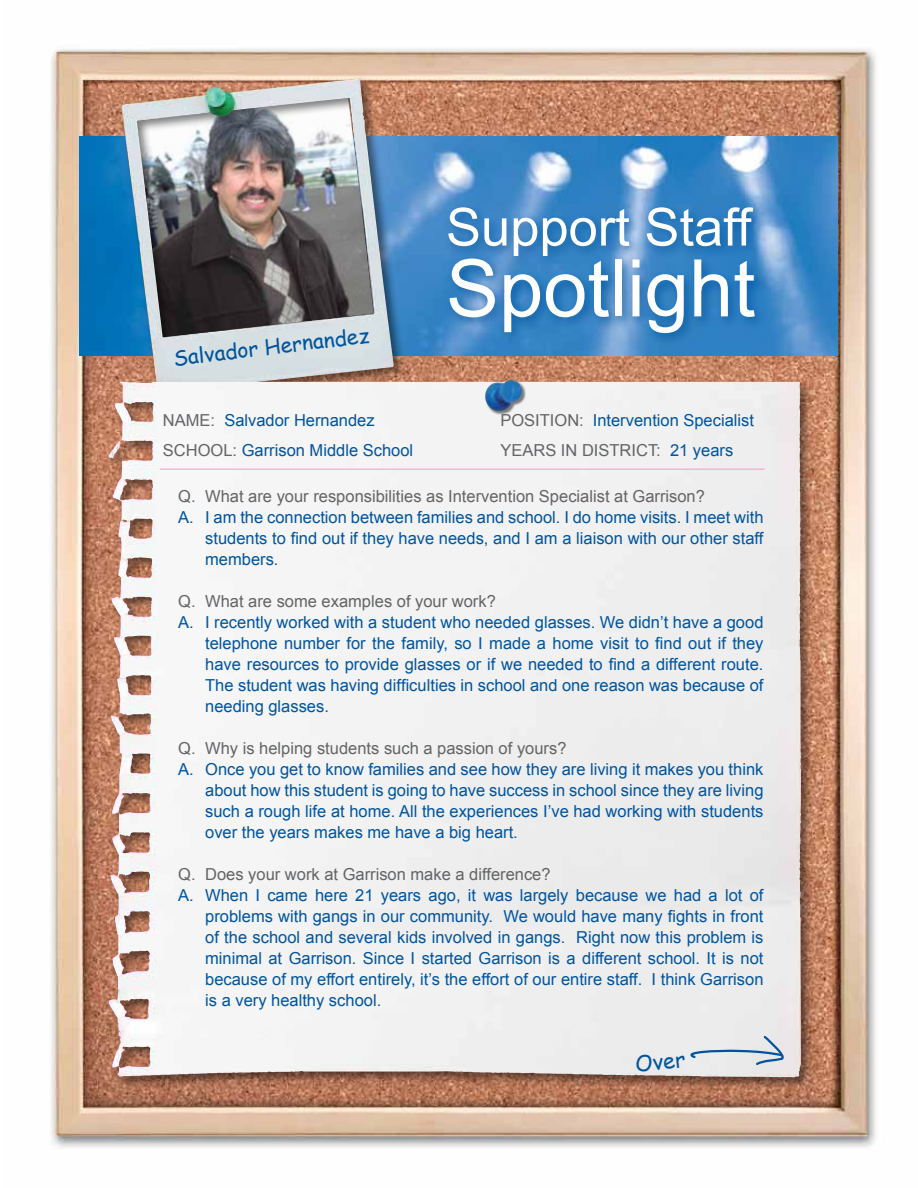
<style>
.page{position:relative;width:918px;height:1188px;background:#fff}
.page>*{position:absolute;margin:0;border:0;box-sizing:border-box;transform-origin:0 0}
.t1{font:79.5px "Arial";color:#fff}
.t2{font:52.5px "Arial";color:#fff}
.t3{font:21.75px "Comic Sans MS";color:#00549e}
.t4{font:21px "Comic Sans MS";color:#00549e}
.t5{font:16.5px/21px "Arial";color:#00549e;text-align:justify}
.t6{font:16.5px "Arial";color:#636466}
.s1{color:#636466}
.s2{color:#00549e}
</style>
<div class="page">
<img style="left:51px;top:49px;width:825px;height:1100px">
<img style="left:80px;top:136px;width:757px;height:220px">
<div style="left:119px;top:76px;width:288px;height:330px;background:#000;opacity:.5"></div>
<img style="left:121px;top:79px;width:273px;height:300px">
<div style="left:107px;top:379px;width:708px;height:712px;background:#000;opacity:.5"></div>
<img style="left:113px;top:382px;width:40px;height:216px">
<hr style="left:160px;top:469px;width:605px;height:1px;background:#f49ac2">
<svg style="left:684px;top:1035px;width:104px;height:32px"></svg>
<div style="left:485px;top:380px;width:41px;height:35px;background:#000;opacity:.5"></div>
<img style="left:484px;top:380px;width:38px;height:33px">
<div style="left:444px;top:202px;width:324px;height:144px;background:#00549e;opacity:.75"></div>
<p class="t4" style="left:172px;top:343px;width:199px;rotate:-7deg">Salvador Hernandez</p>
<h2 class="t2" style="left:446px;top:193px;width:307px">Support Staff</h2>
<h1 class="t1" style="left:446px;top:236px;width:311px">Spotlight</h1>
<p class="t5" style="left:163px;top:410px;width:213px"><span class="s1">NAME:</span> Salvador Hernandez</p>
<p class="t5" style="left:500px;top:410px;width:255px"><span class="s1">POSITION:</span> Intervention Specialist</p>
<p class="t5" style="left:163px;top:440px;width:252px"><span class="s1">SCHOOL:</span> Garrison Middle School</p>
<p class="t6" style="left:500px;top:440px;width:234px">YEARS IN DISTRICT: <span class="s2">21 years</span></p>
<p class="t6" style="left:178px;top:486px;width:528px">Q. What are your responsibilities as Intervention Specialist at Garrison?</p>
<p class="t5" style="left:205px;top:507px;width:560px;text-indent:-27px">A. I am the connection between families and school. I do home visits. I meet with students to find out if they have needs, and I am a liaison with our other staff members.</p>
<p class="t6" style="left:178px;top:591px;width:319px">Q. What are some examples of your work?</p>
<p class="t5" style="left:205px;top:612px;width:560px;text-indent:-27px">A. I recently worked with a student who needed glasses. We didn’t have a good telephone number for the family, so I made a home visit to find out if they have resources to provide glasses or if we needed to find a different route.<br>The student was having difficulties in school and one reason was because of needing glasses.</p>
<p class="t6" style="left:178px;top:738px;width:390px">Q. Why is helping students such a passion of yours?</p>
<p class="t5" style="left:205px;top:759px;width:560px;text-indent:-27px">A. Once you get to know families and see how they are living it makes you think about how this student is going to have success in school since they are living such a rough life at home. All the experiences I’ve had working with students over the years makes me have a big heart.</p>
<p class="t6" style="left:178px;top:864px;width:374px">Q. Does your work at Garrison make a difference?</p>
<p class="t5" style="left:205px;top:885px;width:560px;text-indent:-27px">A. When I came here 21 years ago, it was largely because we had a lot of problems with gangs in our community. We would have many fights in front of the school and several kids involved in gangs. Right now this problem is minimal at Garrison. Since I started Garrison is a different school. It is not because of my effort entirely, it’s the effort of our entire staff. I think Garrison is a very healthy school.</p>
<h3 class="t3" style="left:634px;top:1048px;width:52px;rotate:-6deg">Over</h3>
</div>
